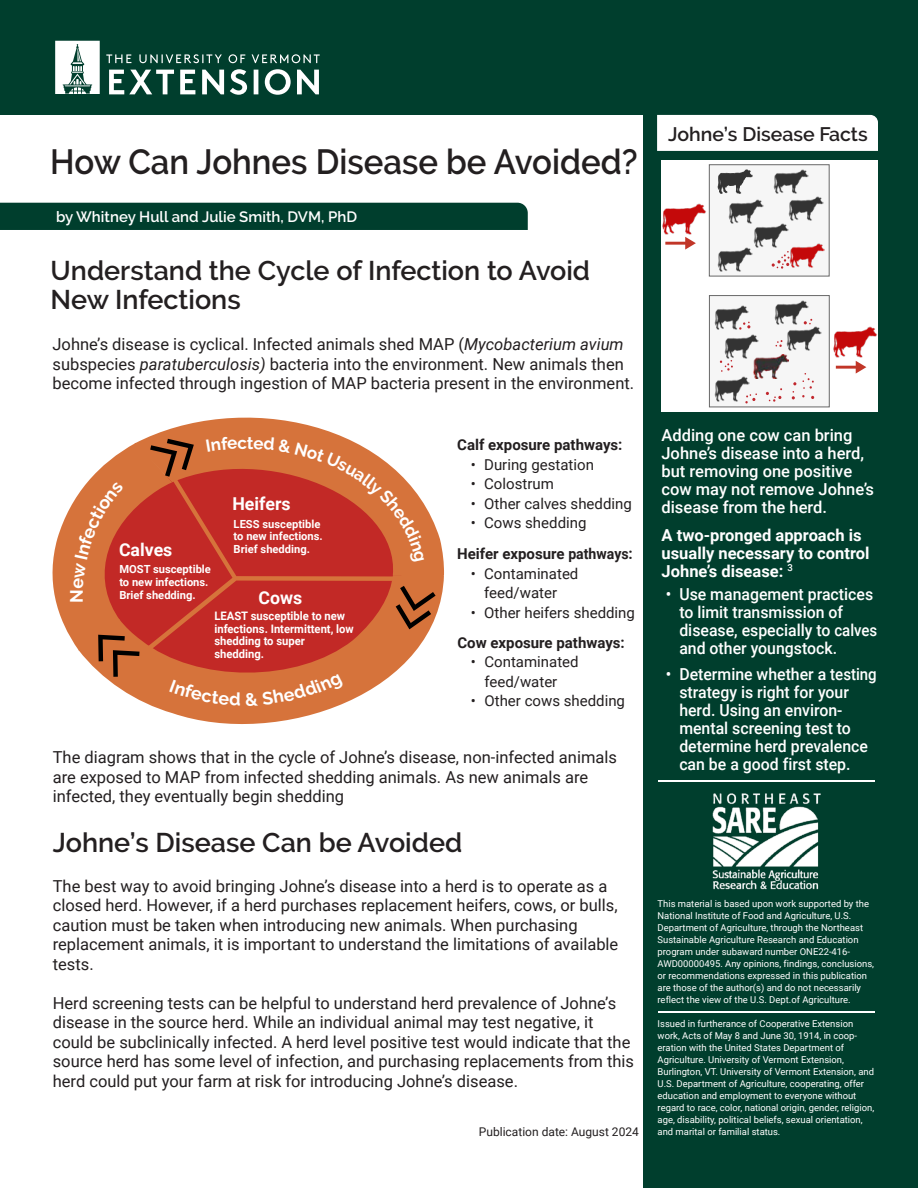
<style>
.page{position:relative;width:918px;height:1188px;background:#fff}
.page>*{position:absolute;margin:0;border:0;box-sizing:border-box;transform-origin:0 0}
.t1{font:600 34.8px "Raleway";color:#231f20;scale:.95 1}
.t2{font:600 27px/28.5px "Raleway";color:#231f20}
.t3{font:600 19.5px "Raleway";color:#231f20}
.t4{font:700 17.7px "Roboto";color:#fff}
.t5{font:16.5px/19.5px "Roboto";color:#231f20}
.t6{font:500 16.5px/18px "Roboto";color:#fff;scale:.96 1}
.t7{font:500 16.5px/18px "Roboto";color:#fff}
.t8{font:700 16.5px/18px "Roboto";color:#fff}
.t9{font:15px/19.5px "Roboto";color:#231f20;text-align:center}
.t10{font:700 15px/30.9px "Roboto";color:#231f20}
.t11{font:600 15px "Raleway";color:#fff}
.t12{font:12px "Roboto";color:#231f20}
.t13{font:700 11.7px/12.8px "Roboto";color:#fff;scale:.96 1}
.t14{font:700 11.1px/12.8px "Roboto";color:#fff}
.Footnote{font:9.45px/12px "Roboto";color:#fff}
.s1{font-style:italic}
.s2{font-weight:400}
.s3{font-weight:700}
</style>
<div class="page">
<div style="left:644px;top:0;width:274px;height:1188px;background:#003e2d"></div>
<div style="left:0;top:0;width:650px;height:115px;background:#003e2d"></div>
<svg style="left:55px;top:41px;width:45px;height:53px;background:#d1dcd9"></svg>
<svg style="left:109px;top:70px;width:86px;height:24px"></svg>
<svg style="left:202px;top:70px;width:22px;height:24px"></svg>
<svg style="left:230px;top:69px;width:28px;height:26px"></svg>
<svg style="left:265px;top:69px;width:54px;height:26px"></svg>
<svg style="left:106px;top:54px;width:25px;height:9px"></svg>
<svg style="left:139px;top:54px;width:83px;height:9px"></svg>
<svg style="left:229px;top:54px;width:91px;height:9px"></svg>
<div style="left:0;top:203px;width:528px;height:27px;background:#003e2d"></div>
<svg style="left:148px;top:417px;width:296px;height:158px"></svg>
<svg style="left:152px;top:575px;width:292px;height:149px"></svg>
<div style="left:657px;top:115px;width:221px;height:36px;background:#fff"></div>
<hr style="left:658px;top:780px;width:217px;height:2px;background:#fff">
<div style="left:661px;top:160px;width:217px;height:251px;background:#fff"></div>
<div style="left:709px;top:164px;width:121px;height:113px;background:#f6f6f6;border:1px solid #686868"></div>
<hr style="left:665px;top:242px;width:22px;height:3px;background:#c13628">
<svg style="left:685px;top:237px;width:11px;height:13px"></svg>
<img style="left:718px;top:170px;width:35px;height:24px">
<img style="left:753px;top:223px;width:35px;height:24px">
<img style="left:774px;top:170px;width:35px;height:24px">
<img style="left:718px;top:247px;width:35px;height:24px">
<img style="left:662px;top:203px;width:44px;height:32px">
<img style="left:729px;top:199px;width:35px;height:24px">
<img style="left:788px;top:196px;width:35px;height:25px">
<div style="left:709px;top:295px;width:121px;height:112px;background:#f6f6f6;border:1px solid #686868"></div>
<img style="left:774px;top:300px;width:35px;height:24px">
<img style="left:724px;top:335px;width:35px;height:24px">
<img style="left:786px;top:327px;width:35px;height:24px">
<img style="left:714px;top:305px;width:35px;height:24px">
<img style="left:715px;top:377px;width:35px;height:24px">
<img style="left:790px;top:243px;width:35px;height:24px">
<img style="left:833px;top:326px;width:44px;height:31px">
<hr style="left:836px;top:366px;width:22px;height:3px;background:#c13628">
<svg style="left:856px;top:361px;width:10px;height:13px"></svg>
<svg style="left:772px;top:251px;width:18px;height:18px"></svg>
<svg style="left:802px;top:373px;width:12px;height:16px"></svg>
<svg style="left:792px;top:391px;width:3px;height:8px"></svg>
<svg style="left:720px;top:360px;width:13px;height:12px"></svg>
<svg style="left:804px;top:319px;width:8px;height:5px"></svg>
<svg style="left:776px;top:340px;width:6px;height:7px"></svg>
<svg style="left:739px;top:322px;width:11px;height:8px"></svg>
<svg style="left:745px;top:393px;width:12px;height:11px"></svg>
<svg style="left:766px;top:388px;width:16px;height:14px"></svg>
<img style="left:753px;top:355px;width:35px;height:24px">
<img style="left:712px;top:793px;width:109px;height:97px">
<hr style="left:658px;top:1011px;width:217px;height:2px;background:#fff">
<svg style="left:52px;top:437px;width:384px;height:269px;background:#d0644b"></svg>
<h1 class="t1" style="left:50px;top:141px;width:620px">How Can Johnes Disease be Avoided?</h1>
<h2 class="t11" style="left:56px;top:208px;width:303px">by Whitney Hull and Julie Smith, DVM, PhD</h2>
<h2 class="t2" style="left:51px;top:257px;width:541px">Understand the Cycle of Infection to Avoid<br>New Infections</h2>
<p class="t5" style="left:53px;top:334px;width:583px">Johne’s disease is cyclical. Infected animals shed MAP (<span class="s1">Mycobacterium avium </span>subspecies <span class="s1">paratuberculosis)</span> bacteria into the environment. New animals then become infected through ingestion of MAP bacteria present in the environment.</p>
<p class="t4" style="left:232px;top:491px;width:60px">Heifers</p>
<p class="t14" style="left:234px;top:517px;width:91px">LESS susceptible to new infections.<br>Brief shedding.</p>
<p class="t4" style="left:259px;top:585px;width:45px">Cows</p>
<p class="t13" style="left:214px;top:609px;width:147px">LEAST susceptible to new infections. Intermittent, low shedding to super shedding.</p>
<p class="t4" style="left:119px;top:537px;width:55px">Calves</p>
<p class="t14" style="left:119px;top:563px;width:93px">MOST susceptible to new infections.<br>Brief shedding.</p>
<p class="t10" style="left:457px;top:429px;width:167px">Calf exposure pathways:</p>
<p class="t9" style="left:471px;top:454px;width:125px">• During gestation</p>
<p class="t9" style="left:471px;top:474px;width:85px">• Colostrum</p>
<p class="t9" style="left:471px;top:493px;width:163px">• Other calves shedding</p>
<p class="t10" style="left:457px;top:507px;width:177px;text-indent:14px"><span class="s2">• Cows shedding<br></span>Heifer exposure pathways:</p>
<p class="t9" style="left:471px;top:563px;width:109px">• Contaminated feed/water</p>
<p class="t9" style="left:457px;top:597px;width:179px;line-height:29.8px;text-align:left;text-indent:13px">• Other heifers shedding<br><span class="s3">Cow exposure pathways:</span></p>
<p class="t9" style="left:471px;top:652px;width:109px">• Contaminated feed/water</p>
<p class="t9" style="left:471px;top:691px;width:156px">• Other cows shedding</p>
<p class="t5" style="left:53px;top:747px;width:566px">The diagram shows that in the cycle of Johne’s disease, non-infected animals are exposed to MAP from infected shedding animals. As new animals are infected, they eventually begin shedding</p>
<h2 class="t2" style="left:53px;top:828px;width:411px">Johne’s Disease Can be Avoided</h2>
<p class="t5" style="left:53px;top:875px;width:567px">The best way to avoid bringing Johne’s disease into a herd is to operate as a closed herd. However, if a herd purchases replacement heifers, cows, or bulls, caution must be taken when introducing new animals. When purchasing replacement animals, it is important to understand the limitations of available tests.</p>
<p class="t5" style="left:53px;top:992px;width:583px">Herd screening tests can be helpful to understand herd prevalence of Johne’s disease in the source herd. While an individual animal may test negative, it could be subclinically infected. A herd level positive test would indicate that the source herd has some level of infection, and purchasing replacements from this herd could put your farm at risk for introducing Johne’s disease.</p>
<p class="t12" style="left:479px;top:1124px;width:162px">Publication date: August 2024</p>
<h3 class="t3" style="left:668px;top:123px;width:201px">Johne’s Disease Facts</h3>
<p class="t7" style="left:661px;top:425px;width:214px">Adding one cow can bring<br>Johne’s disease into a herd, but removing one positive cow may not remove Johne’s disease from the herd.</p>
<h2 class="t8" style="left:662px;top:525px;width:209px">A two-pronged approach is usually necessary to control<br>Johne’s disease: <sup>3</sup></h2>
<p class="t6" style="left:679px;top:585px;width:208px;text-indent:-13px">• Use management practices to limit transmission of disease, especially to calves and other youngstock.</p>
<p class="t6" style="left:679px;top:664px;width:207px;text-indent:-13px">• Determine whether a testing strategy is right for your herd. Using an environ&shy;mental screening test to determine herd prevalence can be a good first step.</p>
<p class="Footnote" style="left:658px;top:897px;width:218px">This material is based upon work supported by the National Institute of Food and Agriculture, U.S.<br>Department of Agriculture, through the Northeast Sustainable Agriculture Research and Education program under subaward number ONE22-416- AWD00000495. Any opinions, findings, conclusions, or recommendations expressed in this publication are those of the author(s) and do not necessarily reflect the view of the U.S. Dept.of Agriculture.</p>
<p class="Footnote" style="left:658px;top:1017px;width:218px">Issued in furtherance of Cooperative Extension work, Acts of May 8 and June 30, 1914, in coop&shy;eration with the United States Department of Agriculture. University of Vermont Extension, Burlington, VT. University of Vermont Extension, and U.S. Department of Agriculture, cooperating, offer education and employment to everyone without regard to race, color, national origin, gender, religion, age, disability, political beliefs, sexual orientation, and marital or familial status.</p>
</div>
